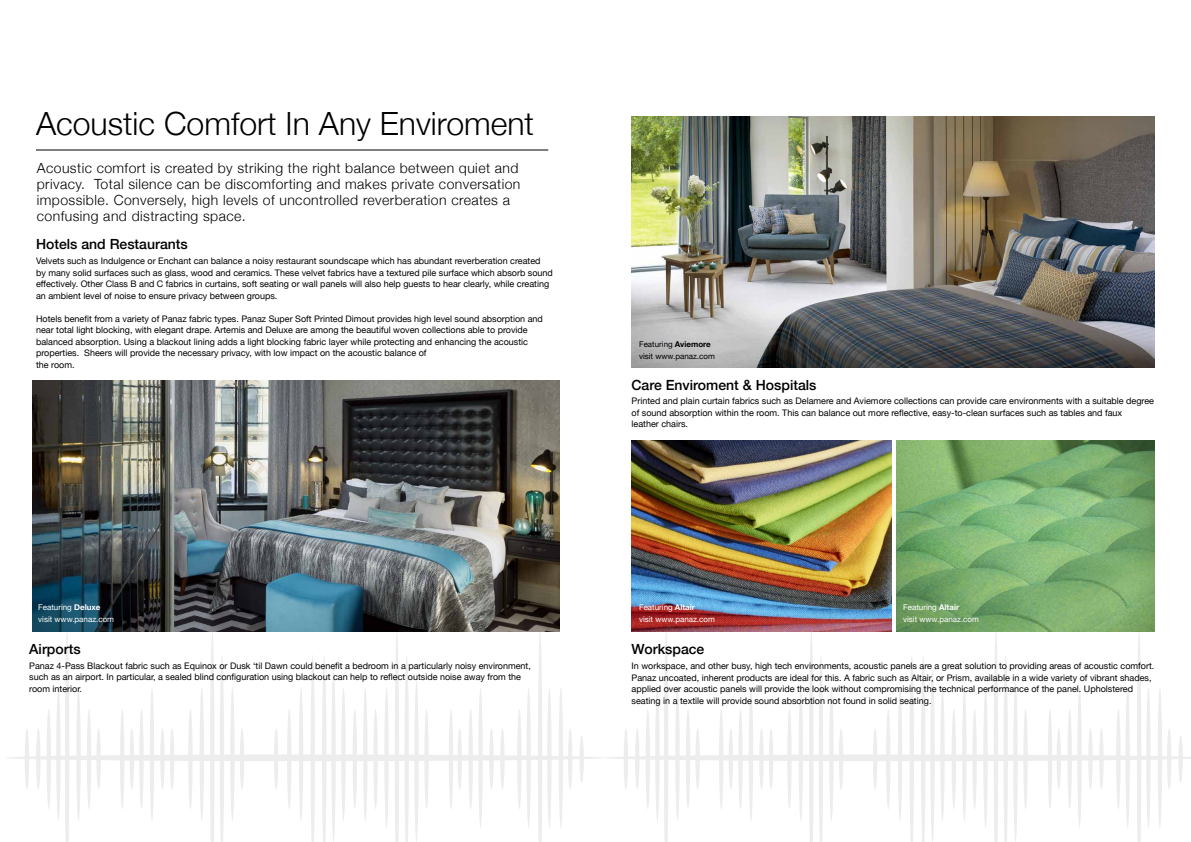
<style>
.page{position:relative;width:1191px;height:842px;background:#fff}
.page>*{position:absolute;margin:0;border:0;box-sizing:border-box;transform-origin:0 0}
.t1{font:300 32px "Helvetica Neue";color:#000}
.t2{font:300 14px/16px "Helvetica Neue";letter-spacing:.03em;color:#000}
.t3{font:500 14px "Helvetica Neue";color:#000}
.t4{font:9px/11.5px "Helvetica Neue";color:#000}
.t5{font:8px/11.5px "Helvetica Neue";color:#fff}
.t6{font:8px/11.5px "Helvetica Neue";color:#000}
.s1{font-weight:700}
</style>
<div class="page">
<div style="left:5px;top:754px;width:599px;height:7px;background:#ededed;border-radius:50%"></div>
<svg style="left:538px;top:631px;width:4px;height:211px"></svg>
<svg style="left:210px;top:631px;width:4px;height:211px"></svg>
<svg style="left:65px;top:631px;width:4px;height:211px"></svg>
<div style="left:526px;top:687px;width:5px;height:141px;background:#ededed;border-radius:50%"></div>
<hr style="left:547px;top:687px;width:4px;height:141px;background:#ededed;border-radius:50%">
<div style="left:558px;top:687px;width:5px;height:141px;background:#ededed;border-radius:50%"></div>
<div style="left:478px;top:687px;width:5px;height:141px;background:#ededed;border-radius:50%"></div>
<div style="left:384px;top:687px;width:5px;height:141px;background:#ededed;border-radius:50%"></div>
<hr style="left:517px;top:709px;width:4px;height:100px;background:#ededed;border-radius:50%">
<div style="left:468px;top:709px;width:5px;height:100px;background:#ededed;border-radius:50%"></div>
<hr style="left:353px;top:709px;width:4px;height:100px;background:#ededed;border-radius:50%">
<hr style="left:287px;top:709px;width:4px;height:100px;background:#ededed;border-radius:50%">
<div style="left:139px;top:709px;width:5px;height:100px;background:#ededed;border-radius:50%"></div>
<hr style="left:120px;top:709px;width:4px;height:100px;background:#ededed;border-radius:50%">
<div style="left:188px;top:709px;width:5px;height:100px;background:#ededed;border-radius:50%"></div>
<hr style="left:87px;top:709px;width:4px;height:100px;background:#ededed;border-radius:50%">
<hr style="left:47px;top:709px;width:4px;height:100px;background:#ededed;border-radius:50%">
<div style="left:373px;top:709px;width:5px;height:100px;background:#ededed;border-radius:50%"></div>
<hr style="left:449px;top:709px;width:4px;height:100px;background:#ededed;border-radius:50%">
<div style="left:424px;top:709px;width:5px;height:100px;background:#ededed;border-radius:50%"></div>
<hr style="left:568px;top:728px;width:4px;height:62px;background:#ededed;border-radius:50%">
<hr style="left:500px;top:728px;width:4px;height:62px;background:#ededed;border-radius:50%">
<div style="left:579px;top:735px;width:5px;height:48px;background:#ededed;border-radius:50%"></div>
<hr style="left:489px;top:728px;width:4px;height:62px;background:#ededed;border-radius:50%">
<div style="left:457px;top:728px;width:5px;height:62px;background:#ededed;border-radius:50%"></div>
<hr style="left:274px;top:728px;width:4px;height:62px;background:#ededed;border-radius:50%">
<div style="left:160px;top:728px;width:5px;height:62px;background:#ededed;border-radius:50%"></div>
<hr style="left:170px;top:728px;width:4px;height:62px;background:#ededed;border-radius:50%">
<div style="left:96px;top:728px;width:5px;height:62px;background:#ededed;border-radius:50%"></div>
<hr style="left:36px;top:728px;width:4px;height:62px;background:#ededed;border-radius:50%">
<hr style="left:25px;top:728px;width:4px;height:62px;background:#ededed;border-radius:50%">
<hr style="left:130px;top:728px;width:4px;height:62px;background:#ededed;border-radius:50%">
<hr style="left:240px;top:728px;width:4px;height:62px;background:#ededed;border-radius:50%">
<hr style="left:363px;top:687px;width:4px;height:134px;background:#ededed;border-radius:50%">
<div style="left:341px;top:687px;width:5px;height:134px;background:#ededed;border-radius:50%"></div>
<div style="left:230px;top:687px;width:5px;height:134px;background:#ededed;border-radius:50%"></div>
<div style="left:76px;top:687px;width:5px;height:134px;background:#ededed;border-radius:50%"></div>
<div style="left:56px;top:687px;width:5px;height:134px;background:#ededed;border-radius:50%"></div>
<hr style="left:299px;top:687px;width:4px;height:134px;background:#ededed;border-radius:50%">
<hr style="left:200px;top:687px;width:4px;height:134px;background:#ededed;border-radius:50%">
<hr style="left:150px;top:687px;width:4px;height:134px;background:#ededed;border-radius:50%">
<svg style="left:311px;top:656px;width:4px;height:186px"></svg>
<svg style="left:220px;top:657px;width:4px;height:185px"></svg>
<svg style="left:395px;top:631px;width:24px;height:211px"></svg>
<svg style="left:322px;top:656px;width:14px;height:186px"></svg>
<svg style="left:606px;top:631px;width:585px;height:211px"></svg>
<img style="left:631px;top:116px;width:524px;height:252px">
<img style="left:631px;top:440px;width:260px;height:191px">
<img style="left:896px;top:440px;width:259px;height:191px">
<img style="left:32px;top:381px;width:527px;height:250px">
<hr style="left:36px;top:150px;width:512px;height:1px;background:#000">
<h1 class="t1" style="left:36px;top:98px;width:499px">Acoustic Comfort In Any Enviroment</h1>
<p class="t2" style="left:37px;top:159px;width:485px">Acoustic comfort is created by striking the right balance between quiet and privacy. Total silence can be discomforting and makes private conversation impossible. Conversely, high levels of uncontrolled reverberation creates a confusing and distracting space.</p>
<h2 class="t3" style="left:36px;top:233px;width:153px">Hotels and Restaurants</h2>
<p class="t4" style="left:36px;top:256px;width:518px">Velvets such as Indulgence or Enchant can balance a noisy restaurant soundscape which has abundant reverberation created<br>by many solid surfaces such as glass, wood and ceramics. These velvet fabrics have a textured pile surface which absorb sound effectively. Other Class B and C fabrics in curtains, soft seating or wall panels will also help guests to hear clearly, while creating an ambient level of noise to ensure privacy between groups.</p>
<p class="t4" style="left:36px;top:314px;width:508px">Hotels benefit from a variety of Panaz fabric types. Panaz Super Soft Printed Dimout provides high level sound absorption and near total light blocking, with elegant drape. Artemis and Deluxe are among the beautiful woven collections able to provide balanced absorption. Using a blackout lining adds a light blocking fabric layer while protecting and enhancing the acoustic properties. Sheers will provide the necessary privacy, with low impact on the acoustic balance of<br>the room.</p>
<p class="t5" style="left:38px;top:602px;width:77px">Featuring <span class="s1">Deluxe </span>visit www.panaz.com</p>
<h2 class="t3" style="left:29px;top:638px;width:53px">Airports</h2>
<p class="t4" style="left:29px;top:660px;width:503px">Panaz 4-Pass Blackout fabric such as Equinox or Dusk ‘til Dawn could benefit a bedroom in a particularly noisy environment, such as an airport. In particular, a sealed blind configuration using blackout can help to reflect outside noise away from the room interior.</p>
<p class="t6" style="left:639px;top:339px;width:77px">Featuring <span class="s1">Aviemore </span>visit www.panaz.com</p>
<h2 class="t3" style="left:631px;top:373px;width:186px">Care Enviroment &amp; Hospitals</h2>
<p class="t4" style="left:631px;top:396px;width:524px">Printed and plain curtain fabrics such as Delamere and Aviemore collections can provide care environments with a suitable degree of sound absorption within the room. This can balance out more reflective, easy-to-clean surfaces such as tables and faux<br>leather chairs.</p>
<p class="t5" style="left:639px;top:602px;width:77px">Featuring <span class="s1">Altair<br></span>visit www.panaz.com</p>
<p class="t5" style="left:903px;top:602px;width:77px">Featuring <span class="s1">Altair<br></span>visit www.panaz.com</p>
<h2 class="t3" style="left:631px;top:637px;width:74px">Workspace</h2>
<p class="t4" style="left:631px;top:661px;width:524px">In workspace, and other busy, high tech environments, acoustic panels are a great solution to providing areas of acoustic comfort.<br>Panaz uncoated, inherent products are ideal for this. A fabric such as Altair, or Prism, available in a wide variety of vibrant shades, applied over acoustic panels will provide the look without compromising the technical performance of the panel. Upholstered seating in a textile will provide sound absorbtion not found in solid seating.</p>
</div>
